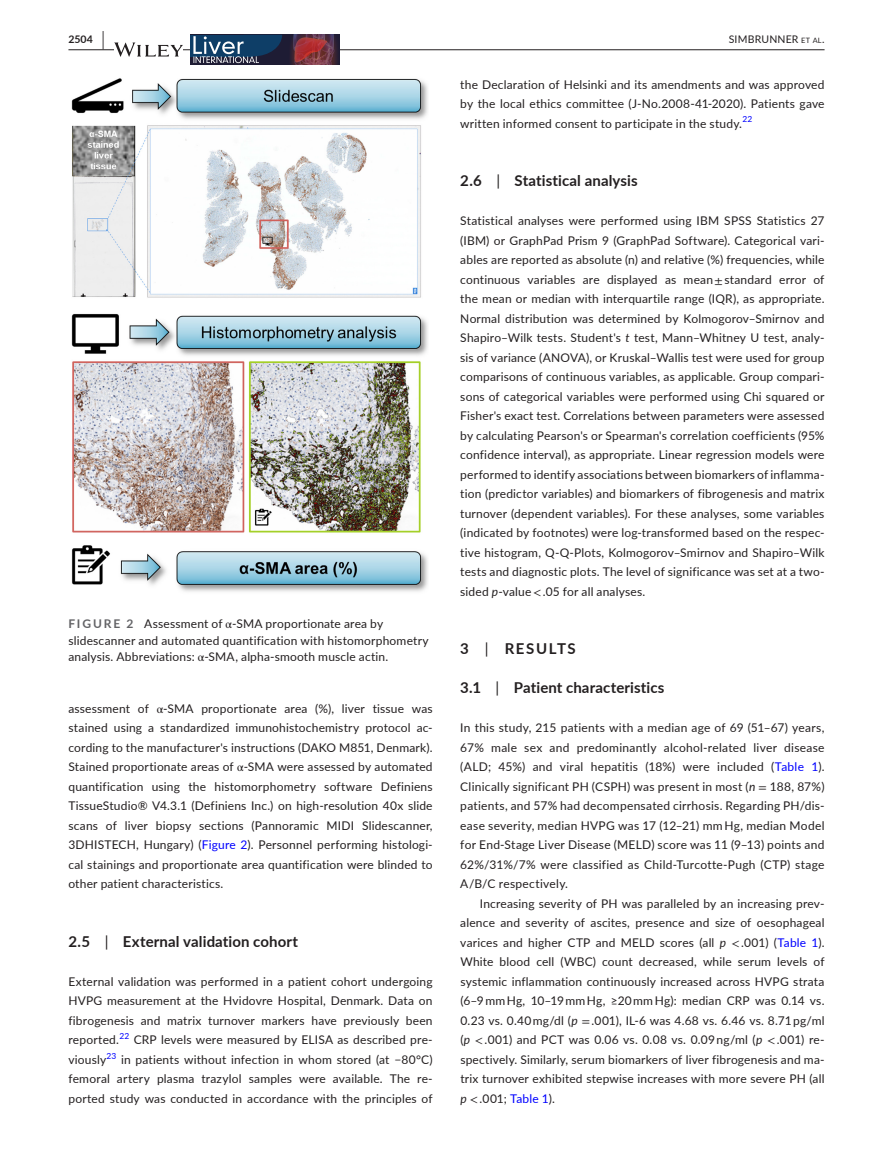
<style>
.page{position:relative;width:893px;height:1174px;background:#fff}
.page>*{position:absolute;margin:0;border:0;box-sizing:border-box;transform-origin:0 0}
.t1{font:700 15px "Lato";letter-spacing:.01em;color:#231f20}
.t2{font:700 15px "Lato";letter-spacing:.105em;color:#231f20}
.t3{font:12px/19.5px "Lato";letter-spacing:.015em;color:#231f20;text-align:justify}
.t4{font:10.5px "Lato";letter-spacing:.02em;color:#231f20}
.t5{font:700 10.5px "Lato";color:#231f20}
.t6{font:8.4px "Lato";color:#00f}
.s1{font-size:19.5px}
.s2{font-size:7.35px}
.s3{font-weight:700;color:#636366}
.s4{font-family:"STIX"}
.s5{color:#00f}
.s6{font-weight:400}
.s7{font-style:italic}
</style>
<div class="page">
<hr style="left:68px;top:49px;width:756px;height:1px;background:#231f20">
<svg style="left:114px;top:42px;width:69px;height:15px"></svg>
<img style="left:191px;top:35px;width:148px;height:30px">
<div style="left:191px;top:35px;width:62px;height:21px;background:#0e3e67"></div>
<svg style="left:193px;top:35px;width:89px;height:28px"></svg>
<img style="left:72px;top:78px;width:356px;height:514px">
<p class="t5" style="left:68px;top:31px;width:37px">2504 <span class="s1">|</span></p>
<p class="t4" style="left:729px;top:31px;width:97px">SIMBRUNNER <span class="s2">et al</span>.</p>
<p class="t3" style="left:460px;top:74px;width:366px">the Declaration of Helsinki and its amendments and was approved by the local ethics committee (J-No.2008-41-2020). Patients gave written informed consent to participate in the study.</p>
<p class="t6" style="left:742px;top:113px;width:11px">22</p>
<p class="t3" style="left:68px;top:615px;width:362px;line-height:16.5px;text-align:left"><span class="s3">FIGURE 2</span> Assessment of <span class="s4">α</span>-SMA proportionate area by slidescanner and automated quantification with histomorphometry analysis. Abbreviations: <span class="s4">α</span>-SMA, alpha-smooth muscle actin.</p>
<p class="t3" style="left:68px;top:698px;width:366px">assessment of <span class="s4">α</span>-SMA proportionate area (%), liver tissue was stained using a standardized immunohistochemistry protocol ac&shy;cording to the manufacturer's instructions (DAKO M851, Denmark).<br>Stained proportionate areas of <span class="s4">α</span>-SMA were assessed by automated quantification using the histomorphometry software Definiens TissueStudio® V4.3.1 (Definiens Inc.) on high-resolution 40x slide scans of liver biopsy sections (Pannoramic MIDI Slidescanner, 3DHISTECH, Hungary) (<span class="s5">Figure 2</span>). Personnel performing histologi&shy;cal stainings and proportionate area quantification were blinded to other patient characteristics.</p>
<p class="t1" style="left:68px;top:930px;width:231px">2.5 <span class="s6">|</span> External validation cohort</p>
<p class="t3" style="left:68px;top:971px;width:366px">External validation was performed in a patient cohort undergoing HVPG measurement at the Hvidovre Hospital, Denmark. Data on fibrogenesis and matrix turnover markers have previously been reported.<sup>22</sup> CRP levels were measured by ELISA as described pre&shy;viously<sup>23</sup> in patients without infection in whom stored (at −80°C) femoral artery plasma trazylol samples were available. The re&shy;ported study was conducted in accordance with the principles of</p>
<p class="t1" style="left:460px;top:170px;width:179px">2.6 <span class="s6">|</span> Statistical analysis</p>
<p class="t3" style="left:460px;top:210px;width:366px">Statistical analyses were performed using IBM SPSS Statistics 27 (IBM) or GraphPad Prism 9 (GraphPad Software). Categorical vari&shy;ables are reported as absolute (n) and relative (%) frequencies, while continuous variables are displayed as mean <span class="s4">±</span> standard error of the mean or median with interquartile range (IQR), as appropriate.<br>Normal distribution was determined by Kolmogorov–Smirnov and Shapiro–Wilk tests. Student's <span class="s7">t</span> test, Mann–Whitney U test, analy&shy;sis of variance (ANOVA), or Kruskal–Wallis test were used for group comparisons of continuous variables, as applicable. Group compari&shy;sons of categorical variables were performed using Chi squared or Fisher's exact test. Correlations between parameters were assessed by calculating Pearson's or Spearman's correlation coefficients (95% confidence interval), as appropriate. Linear regression models were performed to identify associations between biomarkers of inflamma&shy;tion (predictor variables) and biomarkers of fibrogenesis and matrix turnover (dependent variables). For these analyses, some variables (indicated by footnotes) were log-transformed based on the respec&shy;tive histogram, Q-Q-Plots, Kolmogorov–Smirnov and Shapiro–Wilk tests and diagnostic plots. The level of significance was set at a two&shy;sided <span class="s7">p</span>-value <span class="s4">&lt;</span> .05 for all analyses.</p>
<p class="t2" style="left:460px;top:638px;width:117px">3 <span class="s6">|</span> RESULTS</p>
<p class="t1" style="left:460px;top:677px;width:206px">3.1 <span class="s6">|</span> Patient characteristics</p>
<p class="t3" style="left:460px;top:717px;width:366px">In this study, 215 patients with a median age of 69 (51–67) years, 67% male sex and predominantly alcohol-related liver disease (ALD; 45%) and viral hepatitis (18%) were included (<span class="s5">Table 1</span>).<br>Clinically significant PH (CSPH) was present in most (<span class="s7">n</span> <span class="s4">=</span> 188, 87%) patients, and 57% had decompensated cirrhosis. Regarding PH/dis&shy;ease severity, median HVPG was 17 (12–21) mm Hg, median Model for End-Stage Liver Disease (MELD) score was 11 (9–13) points and 62%/31%/7% were classified as Child-Turcotte-Pugh (CTP) stage A/B/C respectively.</p>
<p class="t3" style="left:460px;top:893px;width:366px;text-indent:20px">Increasing severity of PH was paralleled by an increasing prev&shy;alence and severity of ascites, presence and size of oesophageal varices and higher CTP and MELD scores (all <span class="s7">p</span> <span class="s4">&lt;</span> .001) (<span class="s5">Table 1</span>).<br>White blood cell (WBC) count decreased, while serum levels of systemic inflammation continuously increased across HVPG strata (6–9 mm Hg, 10–19 mm Hg, ≥20 mm Hg): median CRP was 0.14 vs.<br>0.23 vs. 0.40 mg/dl (<span class="s7">p</span> <span class="s4">=</span> .001), IL-6 was 4.68 vs. 6.46 vs. 8.71 pg/ml (<span class="s7">p</span> <span class="s4">&lt;</span> .001) and PCT was 0.06 vs. 0.08 vs. 0.09 ng/ml (<span class="s7">p</span> <span class="s4">&lt;</span> .001) re&shy;spectively. Similarly, serum biomarkers of liver fibrogenesis and ma&shy;trix turnover exhibited stepwise increases with more severe PH (all <span class="s7">p</span> <span class="s4">&lt;</span> .001; <span class="s5">Table 1</span>).</p>
</div>
